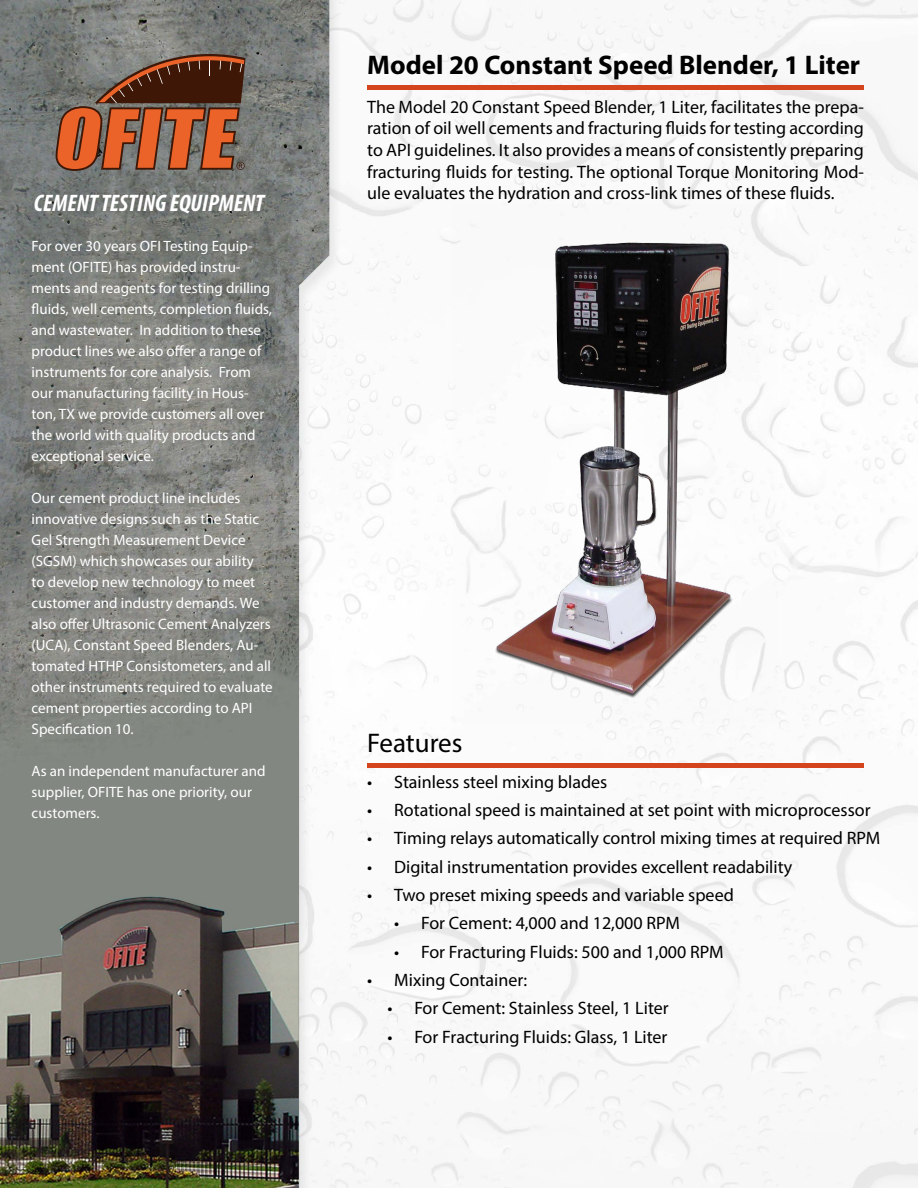
<style>
.page{position:relative;width:918px;height:1188px;background:#fff}
.page>*{position:absolute;margin:0;border:0;box-sizing:border-box;transform-origin:0 0}
.t1{font:700 27px "Myriad Pro";color:#000}
.t2{font:27px "Myriad Pro";color:#000}
.t3{font:italic 700 condensed 24px "Myriad Pro";color:#fff}
.t4{font:18px/21.6px "Myriad Pro";color:#000;text-align:justify}
.t5{font:15px/21px "Myriad Pro";color:#fff}
</style>
<div class="page">
<img style="left:0;top:0;width:918px;height:1188px">
<svg style="left:56px;top:54px;width:190px;height:117px;background:#89543c"></svg>
<img style="left:454px;top:205px;width:324px;height:517px">
<hr style="left:367px;top:85px;width:497px;height:4px;background:#d4451d">
<div style="left:367px;top:763px;width:497px;height:5px;background:#d4451d"></div>
<h2 class="t3" style="left:34px;top:188px;width:232px">CEMENT TESTING EQUIPMENT</h2>
<p class="t5" style="left:32px;top:235px;width:242px">For over 30 years OFI Testing Equip&shy;ment (OFITE) has provided instru&shy;ments and reagents for testing drilling fluids, well cements, completion fluids, and wastewater. In addition to these product lines we also offer a range of instruments for core analysis. From our manufacturing facility in Hous&shy;ton, TX we provide customers all over the world with quality products and exceptional service.</p>
<p class="t5" style="left:32px;top:487px;width:243px">Our cement product line includes innovative designs such as the Static Gel Strength Measurement Device (SGSM) which showcases our ability<br>to develop new technology to meet customer and industry demands. We also offer Ultrasonic Cement Analyzers (UCA), Constant Speed Blenders, Au&shy;tomated HTHP Consistometers, and all other instruments required to evaluate cement properties according to API Specification 10.</p>
<p class="t5" style="left:32px;top:760px;width:235px">As an independent manufacturer and supplier, OFITE has one priority, our customers.</p>
<h1 class="t1" style="left:367px;top:48px;width:495px">Model 20 Constant Speed Blender, 1 Liter</h1>
<p class="t4" style="left:367px;top:96px;width:498px">The Model 20 Constant Speed Blender, 1 Liter, facilitates the prepa&shy;ration of oil well cements and fracturing fluids for testing according to API guidelines. It also provides a means of consistently preparing fracturing fluids for testing. The optional Torque Monitoring Mod&shy;ule evaluates the hydration and cross-link times of these fluids.</p>
<h1 class="t2" style="left:367px;top:727px;width:97px">Features</h1>
<p class="t4" style="left:367px;top:770px;width:242px">• Stainless steel mixing blades</p>
<p class="t4" style="left:367px;top:799px;width:505px">• Rotational speed is maintained at set point with microprocessor</p>
<p class="t4" style="left:367px;top:827px;width:515px">• Timing relays automatically control mixing times at required RPM</p>
<p class="t4" style="left:367px;top:856px;width:427px">• Digital instrumentation provides excellent readability</p>
<p class="t4" style="left:367px;top:884px;width:368px">• Two preset mixing speeds and variable speed</p>
<p class="t4" style="left:394px;top:912px;width:287px">• For Cement: 4,000 and 12,000 RPM</p>
<p class="t4" style="left:394px;top:941px;width:331px">• For Fracturing Fluids: 500 and 1,000 RPM</p>
<p class="t4" style="left:367px;top:969px;width:161px">• Mixing Container:</p>
<p class="t4" style="left:387px;top:997px;width:283px">• For Cement: Stainless Steel, 1 Liter</p>
<p class="t4" style="left:387px;top:1026px;width:282px">• For Fracturing Fluids: Glass, 1 Liter</p>
</div>
